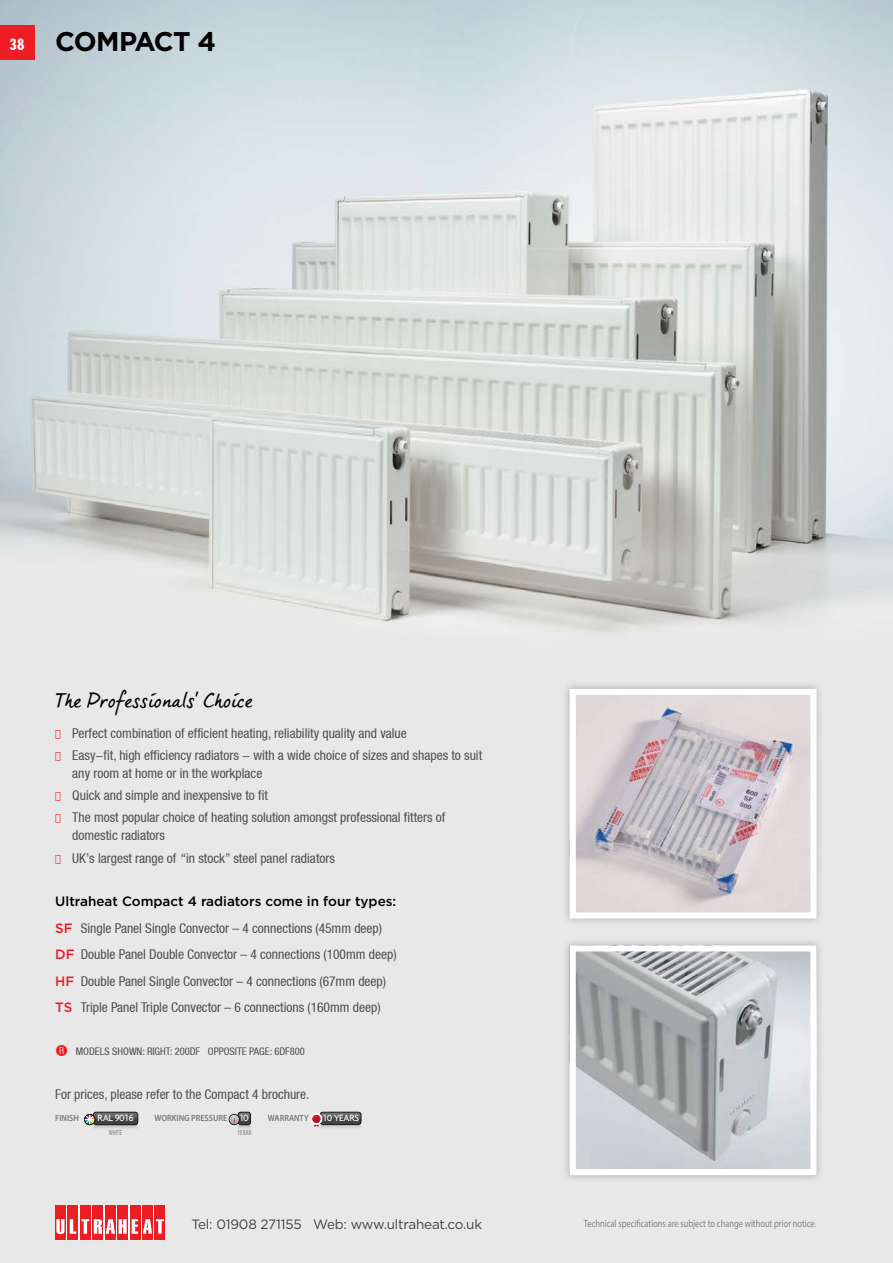
<style>
.page{position:relative;width:893px;height:1263px;background:#fff}
.page>*{position:absolute;margin:0;border:0;box-sizing:border-box;transform-origin:0 0}
.t1{font:700 27px "Gotham";letter-spacing:-.035em;color:#000}
.t2{font:24px "Dear Joe 5 C PRO Small Face";letter-spacing:-.015em;color:#000}
.t3{font:condensed 13.5px/26.5px "Helvetica Neue LT";color:#4d4d4f}
.t4{font:500 13.5px "Gotham";color:#000}
.t5{font:13.5px "Gotham";letter-spacing:-.015em;color:#414042}
.t6{font:10.5px "Myriad Pro";color:#808285;scale:.8 1}
.t7{font:condensed 10.5px "Helvetica Neue LT";color:#4d4d4f}
.t8{font:500 10.05px "Agenda";letter-spacing:-.03em;color:#fff}
.t9{font:500 9.75px "Agenda";letter-spacing:-.03em;color:#fff}
.t10{font:600 9px "Myriad Pro";color:#77787b;scale:.9 1}
.t11{font:600 7.5px "Myriad Pro";color:#8a8c8e;scale:.6 1}
.s1{font-family:"Futura";font-stretch:condensed;font-size:15px;color:#fff}
.s2{color:#ed1d24}
.s3{font-family:"Gotham";font-weight:500;font-stretch:normal;color:#ed1d24}
.s4{font-family:"Circle Frame Negative";font-stretch:normal;font-size:15px;color:#ed1d24}
.s5{font-family:"Agenda";font-weight:500;font-size:10.05px;color:#fff}
</style>
<div class="page">
<img style="left:0;top:0;width:893px;height:1263px">
<div style="left:562px;top:681px;width:262px;height:246px;background:#000;opacity:.25"></div>
<img style="left:577px;top:696px;width:232px;height:215px">
<div style="left:570px;top:689px;width:246px;height:229px;border:6px solid #fff"></div>
<div style="left:562px;top:937px;width:262px;height:246px;background:#000;opacity:.25"></div>
<img style="left:577px;top:952px;width:232px;height:216px">
<div style="left:570px;top:945px;width:246px;height:230px;border:6px solid #fff"></div>
<svg style="left:84px;top:1112px;width:54px;height:26px"></svg>
<svg style="left:229px;top:1112px;width:22px;height:26px"></svg>
<svg style="left:310px;top:1112px;width:51px;height:26px"></svg>
<svg style="left:66px;top:1205px;width:89px;height:34px"></svg>
<div style="left:55px;top:1205px;width:11px;height:34px;background:#ed1d24"></div>
<div style="left:68px;top:1205px;width:10px;height:34px;background:#ed1d24"></div>
<div style="left:80px;top:1205px;width:11px;height:34px;background:#ed1d24"></div>
<div style="left:93px;top:1205px;width:10px;height:34px;background:#ed1d24"></div>
<div style="left:105px;top:1205px;width:10px;height:34px;background:#ed1d24"></div>
<div style="left:117px;top:1205px;width:11px;height:34px;background:#ed1d24"></div>
<div style="left:130px;top:1205px;width:10px;height:34px;background:#ed1d24"></div>
<div style="left:142px;top:1205px;width:11px;height:34px;background:#ed1d24"></div>
<div style="left:155px;top:1205px;width:10px;height:34px;background:#ed1d24"></div>
<svg style="left:56px;top:1219px;width:108px;height:15px"></svg>
<div style="left:0;top:26px;width:34px;height:34px;background:#ed1d24"></div>
<h1 class="t1" style="left:10px;top:24px;width:208px"><span class="s1">38</span> COMPACT 4</h1>
<h2 class="t2" style="left:55px;top:684px;width:199px">The Professionals’ Choice</h2>
<p class="t3" style="left:55px;top:719px;width:353px"><span class="s2">■</span> Perfect combination of efficient heating, reliability quality and value</p>
<p class="t3" style="left:72px;top:746px;width:411px;line-height:18px;text-indent:-17px"><span class="s2">■</span> Easy-fit, high efficiency radiators - with a wide choice of sizes and shapes to suit any room at home or in the workplace</p>
<p class="t3" style="left:55px;top:782px;width:214px"><span class="s2">■</span> Quick and simple and inexpensive to fit</p>
<p class="t3" style="left:72px;top:808px;width:375px;line-height:18px;text-indent:-17px"><span class="s2">■</span> The most popular choice of heating solution amongst professional fitters of domestic radiators</p>
<p class="t3" style="left:55px;top:844px;width:281px"><span class="s2">■</span> UK’s largest range of “in stock” steel panel radiators</p>
<p class="t4" style="left:55px;top:892px;width:343px">Ultraheat Compact 4 radiators come in four types:</p>
<p class="t3" style="left:55px;top:914px;width:343px"><span class="s3">SF</span> Single Panel Single Convector – 4 connections (45mm deep)<br><span class="s3">DF</span> Double Panel Double Convector – 4 connections (100mm deep)<br><span class="s3">HF</span> Double Panel Single Convector – 4 connections (67mm deep)<br><span class="s3">TS</span> Triple Panel Triple Convector – 6 connections (160mm deep)</p>
<p class="t7" style="left:55px;top:1045px;width:251px"><span class="s4">R</span> MODELS SHOWN: RIGHT: 200DF OPPOSITE PAGE: 6DF800</p>
<p class="t3" style="left:55px;top:1081px;width:256px">For prices, please refer to the Compact 4 brochure.</p>
<p class="t10" style="left:55px;top:1113px;width:28px">FINISH</p>
<p class="t8" style="left:97px;top:1112px;width:38px">RAL 9016</p>
<p class="t11" style="left:109px;top:1128px;width:23px">WHITE</p>
<p class="t10" style="left:268px;top:1113px;width:47px">WARRANTY</p>
<p class="t9" style="left:323px;top:1112px;width:38px">10 YEARS</p>
<p class="t10" style="left:155px;top:1113px;width:106px">WORKING PRESSURE <span class="s5">10</span></p>
<p class="t11" style="left:237px;top:1128px;width:24px">10 BAR</p>
<p class="t5" style="left:191px;top:1215px;width:292px">Tel: 01908 271155 Web: www.ultraheat.co.uk</p>
<p class="t6" style="left:584px;top:1217px;width:292px">Technical specifications are subject to change without prior notice.</p>
</div>
